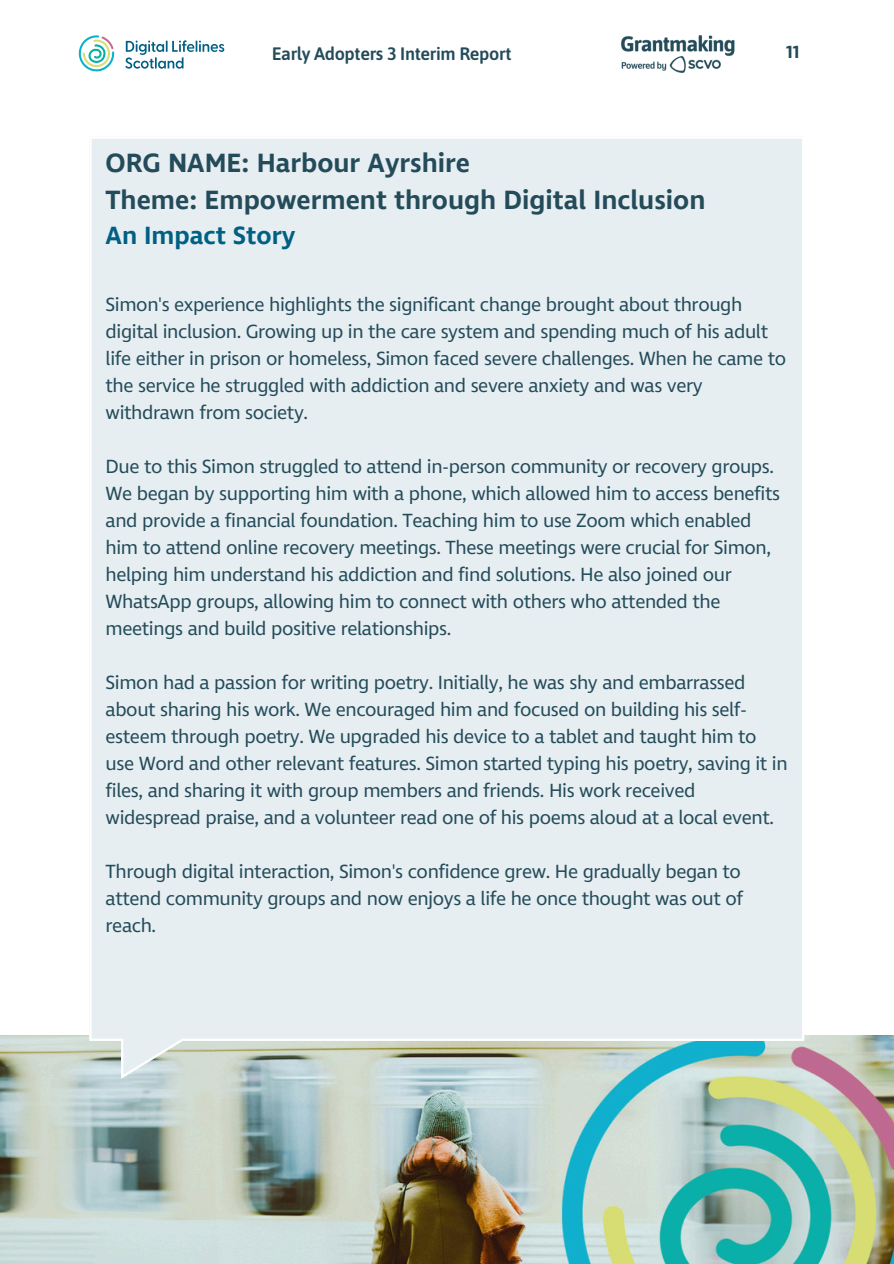
<style>
.page{position:relative;width:894px;height:1264px;background:#fff}
.page>*{position:absolute;margin:0;border:0;box-sizing:border-box;transform-origin:0 0}
.t1{font:600 27px/37.2px "Ingra SCVO";color:#244b5a}
.t2{font:600 25.5px "Ingra SCVO";color:#006084}
.t3{font:19.5px/27px "Ingra SCVO";letter-spacing:-.02em;color:#244b5a}
.t4{font:600 18px "Asap";letter-spacing:-.02em;color:#244b5a}
.t5{font:600 18px "Ingra SCVO";color:#244b5a}
</style>
<div class="page">
<img style="left:0;top:1035px;width:893px;height:228px">
<div style="left:89px;top:139px;width:715px;height:939px;background:#e6eef1"></div>
<svg style="left:125px;top:40px;width:99px;height:29px"></svg>
<svg style="left:78px;top:35px;width:37px;height:36px"></svg>
<img style="left:621px;top:35px;width:113px;height:37px">
<p class="t4" style="left:272px;top:43px;width:241px">Early Adopters 3 Interim Report</p>
<p class="t5" style="left:786px;top:41px;width:15px">11</p>
<p class="t1" style="left:106px;top:144px;width:601px">ORG NAME: Harbour Ayrshire<br>Theme: Empowerment through Digital Inclusion</p>
<p class="t2" style="left:106px;top:220px;width:191px">An Impact Story</p>
<p class="t3" style="left:106px;top:291px;width:681px">Simon's experience highlights the significant change brought about through digital inclusion. Growing up in the care system and spending much of his adult life either in prison or homeless, Simon faced severe challenges. When he came to the service he struggled with addiction and severe anxiety and was very withdrawn from society.</p>
<h2 class="t3" style="left:106px;top:453px;width:675px">Due to this Simon struggled to attend in-person community or recovery groups.<br>We began by supporting him with a phone, which allowed him to access benefits and provide a financial foundation. Teaching him to use Zoom which enabled him to attend online recovery meetings. These meetings were crucial for Simon, helping him understand his addiction and find solutions. He also joined our WhatsApp groups, allowing him to connect with others who attended the meetings and build positive relationships.</h2>
<p class="t3" style="left:106px;top:669px;width:683px">Simon had a passion for writing poetry. Initially, he was shy and embarrassed about sharing his work. We encouraged him and focused on building his self&shy;esteem through poetry. We upgraded his device to a tablet and taught him to use Word and other relevant features. Simon started typing his poetry, saving it in files, and sharing it with group members and friends. His work received widespread praise, and a volunteer read one of his poems aloud at a local event.</p>
<h1 class="t3" style="left:106px;top:858px;width:639px;text-align:justify">Through digital interaction, Simon's confidence grew. He gradually began to attend community groups and now enjoys a life he once thought was out of reach.</h1>
</div>
